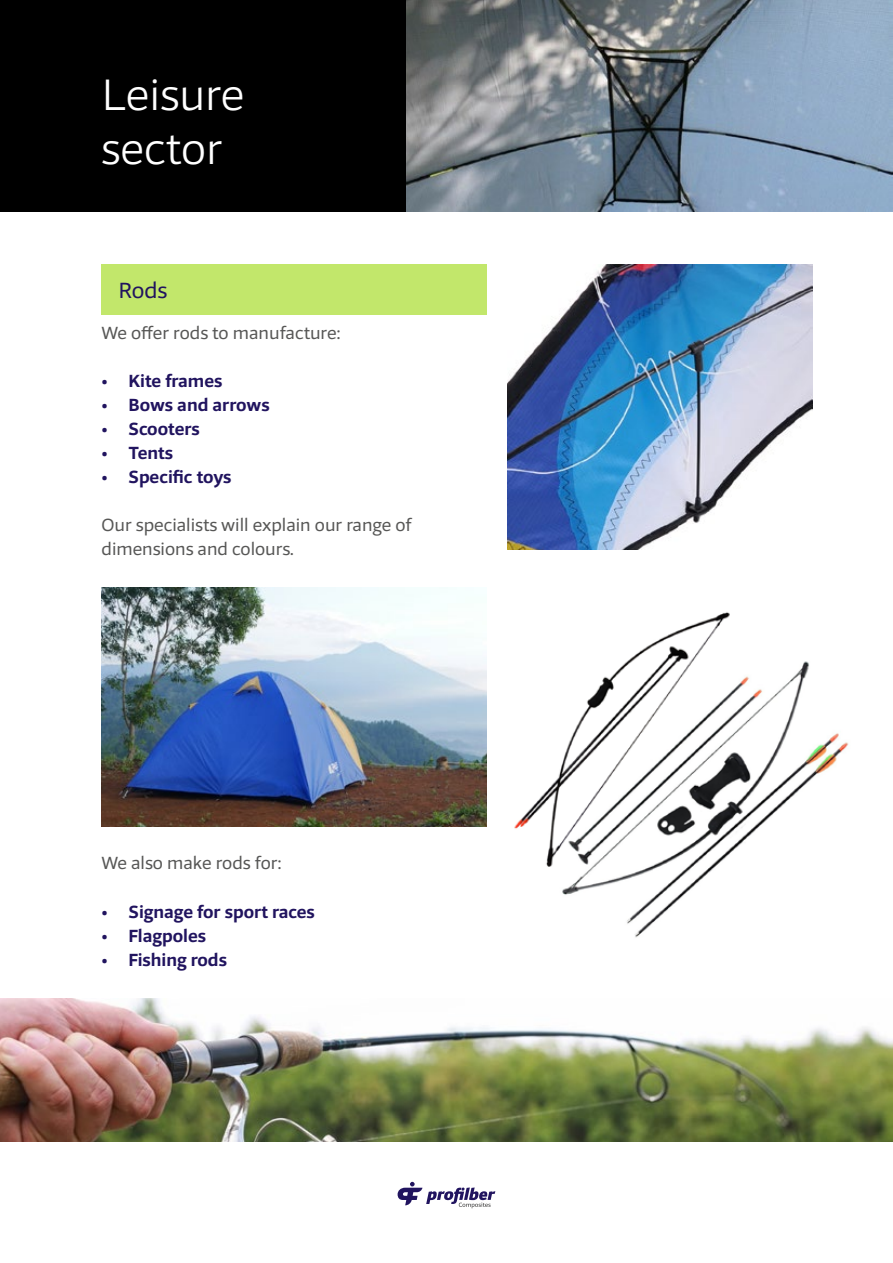
<style>
.page{position:relative;width:893px;height:1263px;background:#fff}
.page>*{position:absolute;margin:0;border:0;box-sizing:border-box;transform-origin:0 0}
.t1{font:300 45px/54px "Foro Sans";color:#fff}
.t2{font:22.5px "Foro Sans";color:#21145f}
.t3{font:18px/24px "Foro Sans";color:#575756}
.t4{font:700 18px "Foro Sans";color:#21145f}
</style>
<div class="page">
<svg style="left:398px;top:1182px;width:97px;height:26px"></svg>
<div style="left:102px;top:264px;width:385px;height:51px;background:#c2e76b"></div>
<div style="left:0;top:0;width:406px;height:212px;background:#000"></div>
<img style="left:406px;top:0;width:487px;height:212px">
<img style="left:0;top:999px;width:893px;height:142px">
<img style="left:508px;top:265px;width:305px;height:284px">
<img style="left:102px;top:588px;width:385px;height:238px">
<img style="left:514px;top:612px;width:335px;height:326px">
<h1 class="t1" style="left:102px;top:67px;width:145px">Leisure sector</h1>
<p class="t2" style="left:119px;top:276px;width:50px">Rods</p>
<p class="t3" style="left:102px;top:320px;width:240px">We offer rods to manufacture:</p>
<p class="t4" style="left:102px;top:369px;width:122px">• Kite frames</p>
<p class="t4" style="left:102px;top:393px;width:170px">• Bows and arrows</p>
<p class="t4" style="left:102px;top:417px;width:100px">• Scooters</p>
<p class="t4" style="left:102px;top:441px;width:73px">• Tents</p>
<p class="t4" style="left:102px;top:465px;width:131px">• Specific toys</p>
<p class="t3" style="left:102px;top:512px;width:311px">Our specialists will explain our range of dimensions and colours.</p>
<p class="t3" style="left:102px;top:851px;width:181px">We also make rods for:</p>
<p class="t4" style="left:102px;top:900px;width:215px">• Signage for sport races</p>
<p class="t4" style="left:102px;top:924px;width:106px">• Flagpoles</p>
<p class="t4" style="left:102px;top:948px;width:127px">• Fishing rods</p>
</div>
